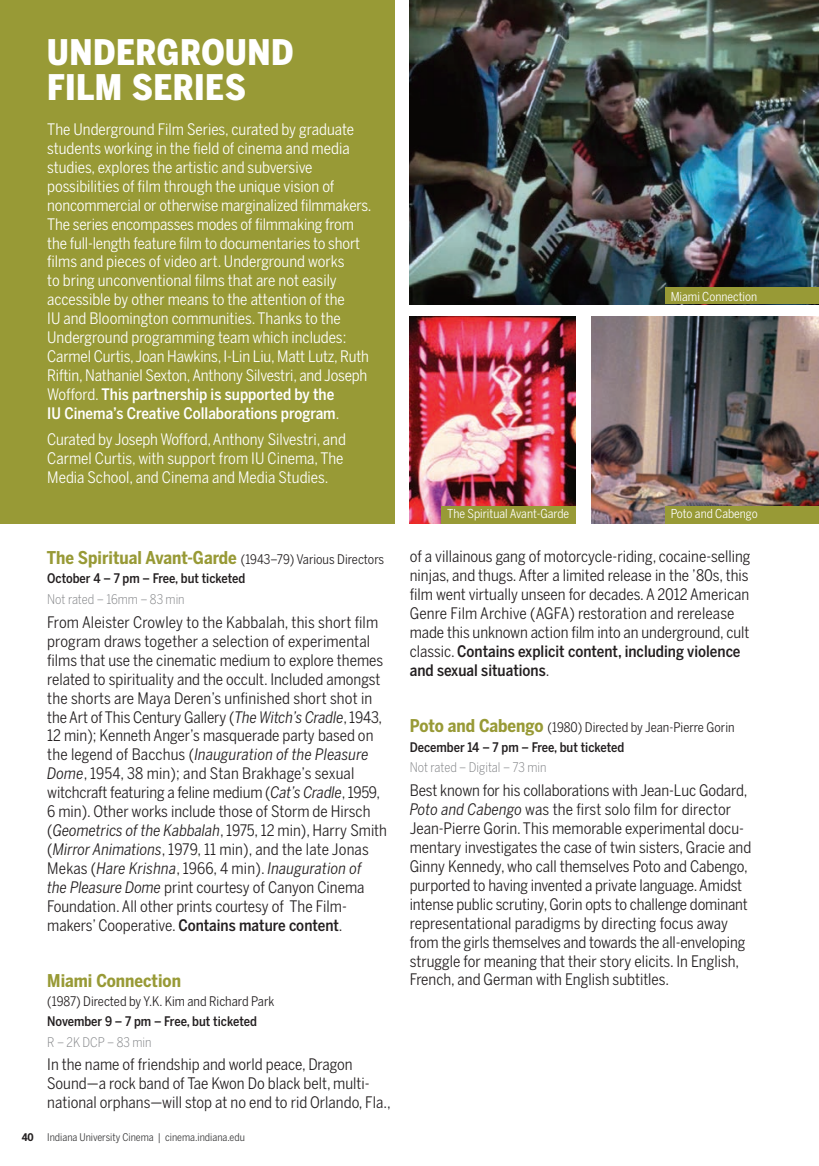
<style>
.page{position:relative;width:819px;height:1166px;background:#fff}
.page>*{position:absolute;margin:0;border:0;box-sizing:border-box;transform-origin:0 0}
.series_title{font:900 35px/35px "Benton Sans Cond";letter-spacing:.015em;color:#fff}
.Film_title{font:700 17.5px "Benton Sans Cond";color:#989a36}
.film_Paragraph{font:15.75px/18.9px "Benton Sans Cond";color:#231f20}
.series_description{font:15.75px/18.9px "Benton Sans Cond";color:#fff}
.Film_title-2{font:13.12px "Benton Sans Cond";color:#231f20}
.film_date{font:500 13.12px "Benton Sans Cond";color:#231f20}
.film_date-2{font:300 13.12px "Benton Sans Cond";color:#808285}
.t1{font:12.25px "Benton Sans Cond";color:#fff}
.t2{font:10.5px "Benton Sans Cond";color:#383839}
.t3{font:700 10.5px "Benton Sans Cond";color:#231f20}
.s1{font-weight:500}
.s2{font-weight:700;font-size:17.5px;color:#989a36}
.s3{font-style:italic}
</style>
<div class="page">
<div style="left:0;top:0;width:394px;height:523px;background:#989a36"></div>
<img style="left:410px;top:317px;width:165px;height:206px">
<img style="left:410px;top:0;width:408px;height:304px">
<img style="left:591px;top:317px;width:228px;height:206px">
<div style="left:441px;top:506px;width:134px;height:17px;background:#989a36"></div>
<div style="left:666px;top:506px;width:153px;height:17px;background:#989a36"></div>
<div style="left:666px;top:288px;width:153px;height:16px;background:#989a36"></div>
<hr style="left:818px;top:0;width:1px;height:304px;background:#277dc1">
<h1 class="series_title" style="left:47px;top:36px;width:248px">UNDERGROUND<br>FILM SERIES</h1>
<p class="series_description" style="left:47px;top:120px;width:326px">The Underground Film Series, curated by graduate students working in the field of cinema and media studies, explores the artistic and subversive possibilities of film through the unique vision of noncommercial or otherwise marginalized filmmakers.<br>The series encompasses modes of filmmaking from the full-length feature film to documentaries to short films and pieces of video art. Underground works<br>to bring unconventional films that are not easily accessible by other means to the attention of the<br>IU and Bloomington communities. Thanks to the Underground programming team which includes:<br>Carmel Curtis, Joan Hawkins, I-Lin Liu, Matt Lutz, Ruth Riftin, Nathaniel Sexton, Anthony Silvestri, and Joseph Wofford. <span class="s1">This partnership is supported by the<br>IU Cinema’s Creative Collaborations program</span>.</p>
<p class="series_description" style="left:47px;top:430px;width:300px">Curated by Joseph Wofford, Anthony Silvestri, and<br>Carmel Curtis, with support from IU Cinema, The<br>Media School, and Cinema and Media Studies.</p>
<h3 class="Film_title-2" style="left:47px;top:551px;width:339px"><span class="s2">The Spiritual Avant-Garde</span> (1943–79) Various Directors</h3>
<p class="film_date" style="left:47px;top:570px;width:200px">October 4 – 7 pm – Free, but ticketed</p>
<p class="film_date-2" style="left:47px;top:591px;width:139px">Not rated – 16mm – 83 min</p>
<p class="film_Paragraph" style="left:47px;top:612px;width:341px">From Aleister Crowley to the Kabbalah, this short film program draws together a selection of experimental films that use the cinematic medium to explore themes related to spirituality and the occult. Included amongst the shorts are Maya Deren’s unfinished short shot in the Art of This Century Gallery (<span class="s3">The Witch’s Cradle</span>, 1943, 12 min); Kenneth Anger’s masquerade party based on the legend of Bacchus (<span class="s3">Inauguration of the Pleasure Dome</span>, 1954, 38 min); and Stan Brakhage’s sexual witchcraft featuring a feline medium (<span class="s3">Cat’s Cradle</span>, 1959, 6 min). Other works include those of Storm de Hirsch (<span class="s3">Geometrics of the Kabbalah</span>, 1975, 12 min), Harry Smith (<span class="s3">Mirror Animations</span>, 1979, 11 min), and the late Jonas Mekas (<span class="s3">Hare Krishna</span>, 1966, 4 min). <span class="s3">Inauguration of<br>the Pleasure Dome</span> print courtesy of Canyon Cinema Foundation. All other prints courtesy of The Film&shy;makers’ Cooperative. <span class="s1">Contains mature content</span>.</p>
<h3 class="Film_title" style="left:47px;top:969px;width:135px">Miami Connection</h3>
<h3 class="Film_title-2" style="left:47px;top:993px;width:229px">(1987) Directed by Y.K. Kim and Richard Park</h3>
<p class="film_date" style="left:47px;top:1013px;width:211px">November 9 – 7 pm – Free, but ticketed</p>
<p class="film_date-2" style="left:47px;top:1034px;width:106px">R – 2K DCP – 83 min</p>
<p class="film_Paragraph" style="left:47px;top:1055px;width:345px">In the name of friendship and world peace, Dragon<br>Sound—a rock band of Tae Kwon Do black belt, multi&shy;national orphans—will stop at no end to rid Orlando, Fla.,</p>
<p class="t3" style="left:22px;top:1130px;width:14px">40</p>
<p class="t2" style="left:47px;top:1130px;width:199px">Indiana University Cinema | cinema.indiana.edu</p>
<p class="t1" style="left:671px;top:289px;width:88px">Miami Connection</p>
<p class="t1" style="left:447px;top:506px;width:124px">The Spiritual Avant-Garde</p>
<p class="t1" style="left:671px;top:506px;width:89px">Poto and Cabengo</p>
<p class="film_Paragraph" style="left:410px;top:547px;width:342px">of a villainous gang of motorcycle-riding, cocaine-selling ninjas, and thugs. After a limited release in the ’80s, this film went virtually unseen for decades. A 2012 American Genre Film Archive (AGFA) restoration and rerelease made this unknown action film into an underground, cult classic. <span class="s1">Contains explicit content, including violence and sexual situations</span>.</p>
<h3 class="Film_title-2" style="left:410px;top:719px;width:326px"><span class="s2">Poto and Cabengo</span> (1980) Directed by Jean-Pierre Gorin</h3>
<p class="film_date" style="left:410px;top:739px;width:216px">December 14 – 7 pm – Free, but ticketed</p>
<p class="film_date-2" style="left:410px;top:760px;width:138px">Not rated – Digital – 73 min</p>
<p class="film_Paragraph" style="left:410px;top:781px;width:343px">Best known for his collaborations with Jean-Luc Godard, <span class="s3">Poto and Cabengo</span> was the first solo film for director Jean-Pierre Gorin. This memorable experimental docu&shy;mentary investigates the case of twin sisters, Gracie and Ginny Kennedy, who call themselves Poto and Cabengo, purported to having invented a private language. Amidst intense public scrutiny, Gorin opts to challenge dominant representational paradigms by directing focus away from the girls themselves and towards the all-enveloping struggle for meaning that their story elicits. In English, French, and German with English subtitles.</p>
</div>
